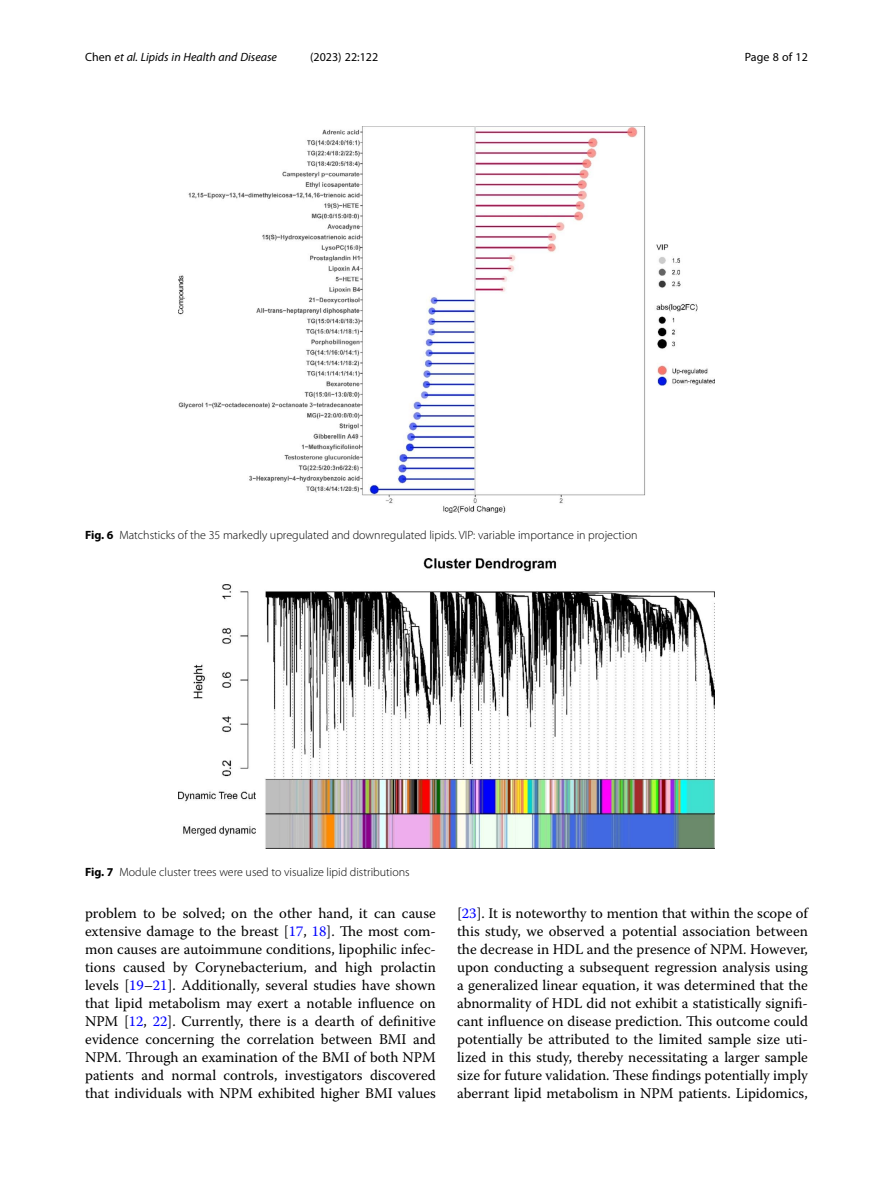
<style>
.page{position:relative;width:893px;height:1191px;background:#fff}
.page>*{position:absolute;margin:0;border:0;box-sizing:border-box;transform-origin:0 0}
.Body_Text{font:14.7px/18px "Warnock Pro";color:#000;text-align:justify}
.Figure_Caption{font:300 12px "Myriad Pro";color:#000}
.t1{font:italic 12px "Myriad Pro";color:#000}
.t2{font:12px "Myriad Pro";color:#000}
.s1{font-style:normal}
.s2{font-weight:700}
.s3{color:#00f}
</style>
<div class="page">
<img style="left:178px;top:558px;width:536px;height:290px">
<img style="left:178px;top:126px;width:536px;height:386px">
<p class="t1" style="left:85px;top:50px;width:194px"><span class="s1">Chen</span> et al. Lipids in Health and Disease</p>
<p class="t2" style="left:310px;top:50px;width:70px">(2023) 22:122</p>
<p class="t2" style="left:745px;top:50px;width:65px">Page 8 of 12</p>
<p class="Figure_Caption" style="left:85px;top:528px;width:554px"><span class="s2">Fig. 6</span> Matchsticks of the 35 markedly upregulated and downregulated lipids. VIP: variable importance in projection</p>
<p class="Figure_Caption" style="left:85px;top:865px;width:326px"><span class="s2">Fig. 7</span> Module cluster trees were used to visualize lipid distributions</p>
<p class="Body_Text" style="left:85px;top:904px;width:352px">problem to be solved; on the other hand, it can cause extensive damage to the breast [<span class="s3">17</span>, <span class="s3">18</span>]. The most com&shy;mon causes are autoimmune conditions, lipophilic infec&shy;tions caused by Corynebacterium, and high prolactin levels [<span class="s3">19</span>–<span class="s3">21</span>]. Additionally, several studies have shown that lipid metabolism may exert a notable influence on NPM [<span class="s3">12</span>, <span class="s3">22</span>]. Currently, there is a dearth of definitive evidence concerning the correlation between BMI and NPM. Through an examination of the BMI of both NPM patients and normal controls, investigators discovered that individuals with NPM exhibited higher BMI values</p>
<p class="Body_Text" style="left:457px;top:904px;width:352px">[<span class="s3">23</span>]. It is noteworthy to mention that within the scope of this study, we observed a potential association between the decrease in HDL and the presence of NPM. However, upon conducting a subsequent regression analysis using a generalized linear equation, it was determined that the abnormality of HDL did not exhibit a statistically signifi&shy;cant influence on disease prediction. This outcome could potentially be attributed to the limited sample size uti&shy;lized in this study, thereby necessitating a larger sample size for future validation. These findings potentially imply aberrant lipid metabolism in NPM patients. Lipidomics,</p>
</div>
